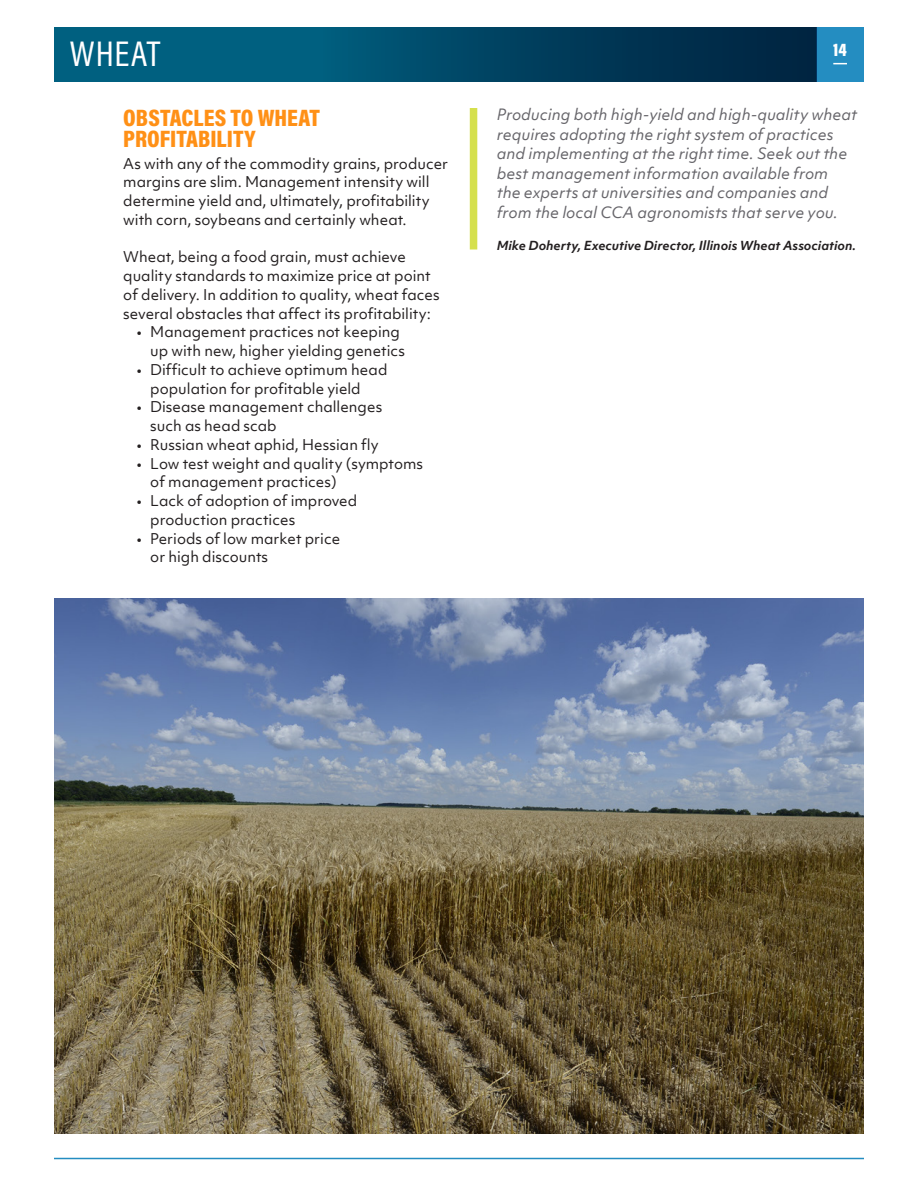
<style>
.page{position:relative;width:918px;height:1188px;background:#fff}
.page>*{position:absolute;margin:0;border:0;box-sizing:border-box;transform-origin:0 0}
.Page_Title{font:36px "Acumin Pro Cond";letter-spacing:.025em;color:#fff}
.subhead{font:900 24px/21px "Acumin Pro Cond";color:#ff9016}
.t1{font:900 18px "Acumin Pro Cond";color:#fff}
.testimonial{font:italic 15px/19.5px "Objektiv Mk 1";color:#66656a}
.bc{font:14.25px/18.8px "Objektiv Mk 1";color:#231f20}
.test-name{font:italic 700 12px "Objektiv Mk 1";color:#231f20}
</style>
<div class="page">
<div style="left:54px;top:27px;width:762px;height:54px;background:#006080"></div>
<div style="left:816px;top:27px;width:48px;height:54px;background:#248dc1"></div>
<hr style="left:54px;top:1158px;width:810px;height:1px;background:#248dc1">
<svg style="left:833px;top:63px;width:14px;height:1px"></svg>
<div style="left:320px;top:27px;width:496px;height:54px;background:linear-gradient(to right,#005a7a,#00203c)"></div>
<div style="left:470px;top:108px;width:7px;height:142px;background:#d5e04d"></div>
<img style="left:54px;top:598px;width:810px;height:536px">
<p class="Page_Title" style="left:70px;top:31px;width:92px">WHEAT</p>
<p class="t1" style="left:833px;top:38px;width:15px">14</p>
<p class="subhead" style="left:123px;top:106px;width:198px">OBSTACLES TO WHEAT<br>PROFITABILITY</p>
<p class="bc" style="left:123px;top:154px;width:326px">As with any of the commodity grains, producer margins are slim. Management intensity will determine yield and, ultimately, profitability with corn, soybeans and certainly wheat.</p>
<p class="bc" style="left:123px;top:248px;width:318px">Wheat, being a food grain, must achieve quality standards to maximize price at point of delivery. In addition to quality, wheat faces several obstacles that affect its profitability:</p>
<p class="bc" style="left:150px;top:323px;width:256px;text-indent:-14px">• Management practices not keeping up with new, higher yielding genetics</p>
<p class="bc" style="left:150px;top:360px;width:239px;text-indent:-14px">• Difficult to achieve optimum head population for profitable yield</p>
<p class="bc" style="left:150px;top:398px;width:233px;text-indent:-14px">• Disease management challenges such as head scab</p>
<p class="bc" style="left:137px;top:435px;width:243px">• Russian wheat aphid, Hessian fly</p>
<p class="bc" style="left:150px;top:454px;width:274px;text-indent:-14px">• Low test weight and quality (symptoms of management practices)</p>
<p class="bc" style="left:150px;top:491px;width:209px;text-indent:-14px">• Lack of adoption of improved production practices</p>
<p class="bc" style="left:150px;top:529px;width:191px;text-indent:-14px">• Periods of low market price or high discounts</p>
<p class="testimonial" style="left:497px;top:105px;width:362px">Producing both high-yield and high-quality wheat requires adopting the right system of practices and implementing at the right time. Seek out the best management information available from<br>the experts at universities and companies and from the local CCA agronomists that serve you.</p>
<p class="test-name" style="left:497px;top:237px;width:361px">Mike Doherty, Executive Director, Illinois Wheat Association.</p>
</div>
